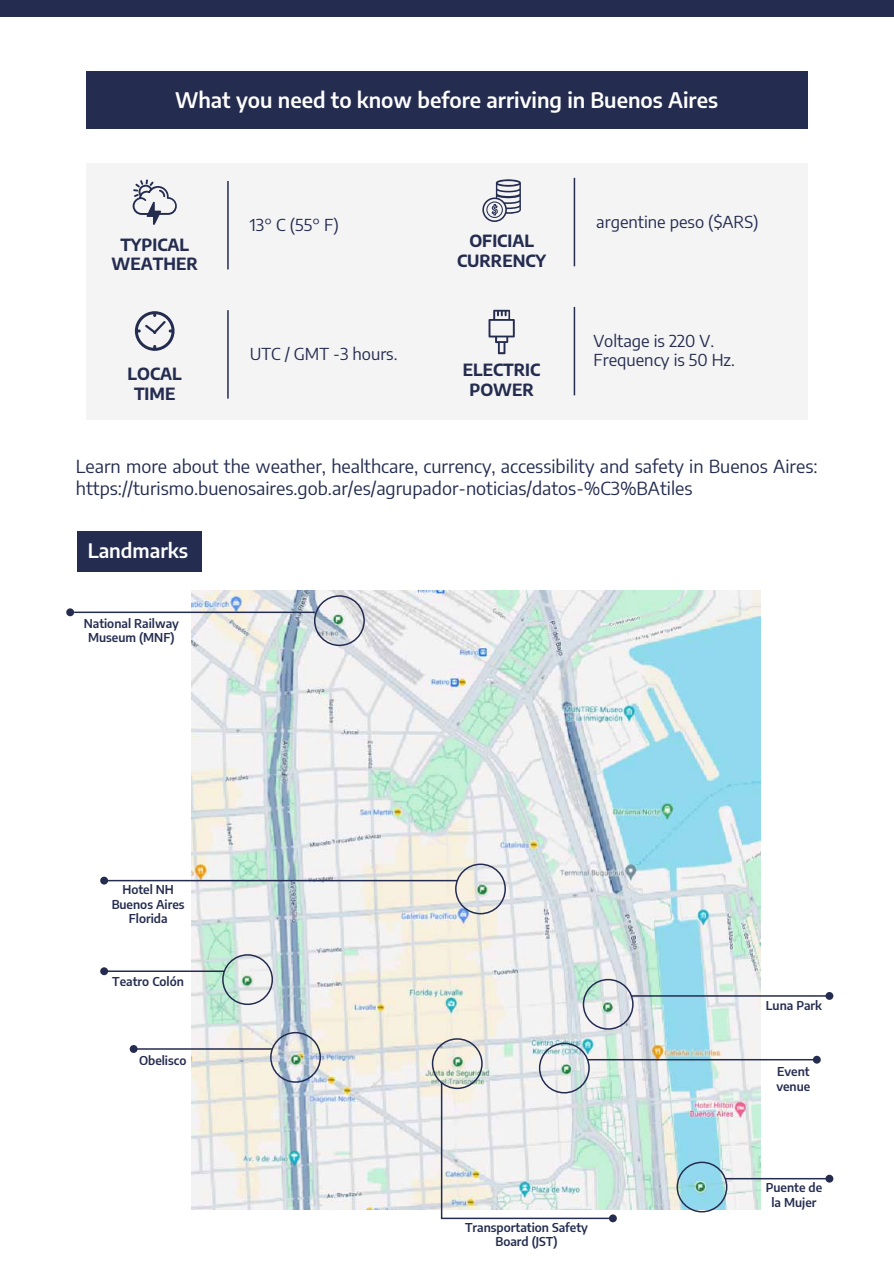
<style>
.page{position:relative;width:894px;height:1264px;background:#fff}
.page>*{position:absolute;margin:0;border:0;box-sizing:border-box;transform-origin:0 0}
.t1{font:600 21px "Encode Sans";color:#fff}
.t2{font:600 19.5px "Encode Sans";color:#fff}
.t3{font:18px/21.6px "Encode Sans";color:#242c4f}
.t4{font:16.5px/19.8px "Encode Sans";color:#242c4f}
.t5{font:700 16.5px/19.8px "Encode Sans";color:#242c4f;text-align:center}
.t6{font:600 12px/14.4px "Encode Sans";color:#242c4f;text-align:center}
</style>
<div class="page">
<div style="left:0;top:0;width:893px;height:16px;background:#242c4f"></div>
<div style="left:86px;top:163px;width:721px;height:256px;background:#f4f4f4"></div>
<svg style="left:135px;top:311px;width:39px;height:40px"></svg>
<hr style="left:227px;top:310px;width:2px;height:88px;background:#242c4f">
<hr style="left:227px;top:181px;width:2px;height:88px;background:#242c4f">
<svg style="left:133px;top:179px;width:44px;height:46px"></svg>
<hr style="left:573px;top:178px;width:2px;height:88px;background:#242c4f">
<svg style="left:482px;top:179px;width:39px;height:43px"></svg>
<hr style="left:573px;top:307px;width:2px;height:88px;background:#242c4f">
<svg style="left:488px;top:310px;width:26px;height:44px"></svg>
<img style="left:191px;top:590px;width:569px;height:619px">
<div style="left:314px;top:595px;width:51px;height:51px;border:2px solid #242c4f;border-radius:50%"></div>
<hr style="left:74px;top:611px;width:240px;height:2px;background:#242c4f">
<div style="left:66px;top:608px;width:8px;height:8px;background:#242c4f;border-radius:50%"></div>
<div style="left:222px;top:953px;width:51px;height:51px;border:2px solid #242c4f;border-radius:50%"></div>
<hr style="left:104px;top:970px;width:120px;height:1px;background:#242c4f">
<div style="left:100px;top:967px;width:8px;height:7px;background:#242c4f;border-radius:50%"></div>
<div style="left:270px;top:1031px;width:51px;height:51px;border:2px solid #242c4f;border-radius:50%"></div>
<hr style="left:134px;top:1047px;width:138px;height:2px;background:#242c4f">
<svg style="left:130px;top:1044px;width:7px;height:8px"></svg>
<div style="left:582px;top:978px;width:51px;height:51px;border:2px solid #242c4f;border-radius:50%"></div>
<hr style="left:631px;top:994px;width:195px;height:2px;background:#242c4f">
<svg style="left:825px;top:991px;width:8px;height:8px"></svg>
<div style="left:538px;top:1042px;width:51px;height:51px;border:2px solid #242c4f;border-radius:50%"></div>
<hr style="left:587px;top:1058px;width:226px;height:2px;background:#242c4f">
<svg style="left:812px;top:1055px;width:8px;height:8px"></svg>
<div style="left:676px;top:1161px;width:51px;height:51px;border:2px solid #242c4f;border-radius:50%"></div>
<hr style="left:725px;top:1177px;width:104px;height:2px;background:#242c4f">
<div style="left:825px;top:1174px;width:8px;height:8px;background:#242c4f;border-radius:50%"></div>
<div style="left:455px;top:863px;width:51px;height:51px;border:2px solid #242c4f;border-radius:50%"></div>
<hr style="left:104px;top:879px;width:353px;height:2px;background:#242c4f">
<div style="left:100px;top:876px;width:8px;height:8px;background:#242c4f;border-radius:50%"></div>
<div style="left:432px;top:1037px;width:50px;height:51px;border:2px solid #242c4f;border-radius:50%"></div>
<hr style="left:441px;top:1081px;width:1px;height:136px;background:#242c4f">
<hr style="left:441px;top:1217px;width:168px;height:1px;background:#242c4f">
<div style="left:609px;top:1214px;width:7px;height:7px;background:#242c4f;border-radius:50%"></div>
<div style="left:86px;top:71px;width:721px;height:58px;background:#242c4f"></div>
<div style="left:77px;top:530px;width:124px;height:41px;background:#242c4f"></div>
<p class="t1" style="left:175px;top:85px;width:544px">What you need to know before arriving in Buenos Aires</p>
<p class="t5" style="left:112px;top:233px;width:88px">TYPICAL<br>WEATHER</p>
<p class="t5" style="left:128px;top:362px;width:56px">LOCAL<br>TIME</p>
<p class="t4" style="left:250px;top:214px;width:91px">13° C (55° F)</p>
<p class="t4" style="left:250px;top:343px;width:149px">UTC / GMT -3 hours.</p>
<p class="t5" style="left:457px;top:230px;width:91px">OFICIAL<br>CURRENCY</p>
<p class="t5" style="left:463px;top:359px;width:79px">ELECTRIC<br>POWER</p>
<p class="t4" style="left:596px;top:211px;width:164px">argentine peso ($ARS)</p>
<p class="t4" style="left:593px;top:330px;width:143px">Voltage is 220 V.<br>Frequency is 50 Hz.</p>
<p class="t3" style="left:76px;top:455px;width:743px">Learn more about the weather, healthcare, currency, accessibility and safety in Buenos Aires: https://turismo.buenosaires.gob.ar/es/agrupador-noticias/datos-%C3%BAtiles</p>
<p class="t2" style="left:88px;top:536px;width:102px">Landmarks</p>
<p class="t6" style="left:84px;top:615px;width:97px">National Railway<br>Museum (MNF)</p>
<p class="t6" style="left:112px;top:881px;width:74px">Hotel NH<br>Buenos Aires<br>Florida</p>
<p class="t6" style="left:112px;top:973px;width:73px">Teatro Colón</p>
<p class="t6" style="left:139px;top:1052px;width:49px">Obelisco</p>
<p class="t6" style="left:465px;top:1219px;width:124px">Transportation Safety<br>Board (JST)</p>
<p class="t6" style="left:765px;top:997px;width:58px">Luna Park</p>
<p class="t6" style="left:776px;top:1063px;width:35px;text-align:left">Event venue</p>
<p class="t6" style="left:765px;top:1179px;width:58px">Puente de la Mujer</p>
</div>
